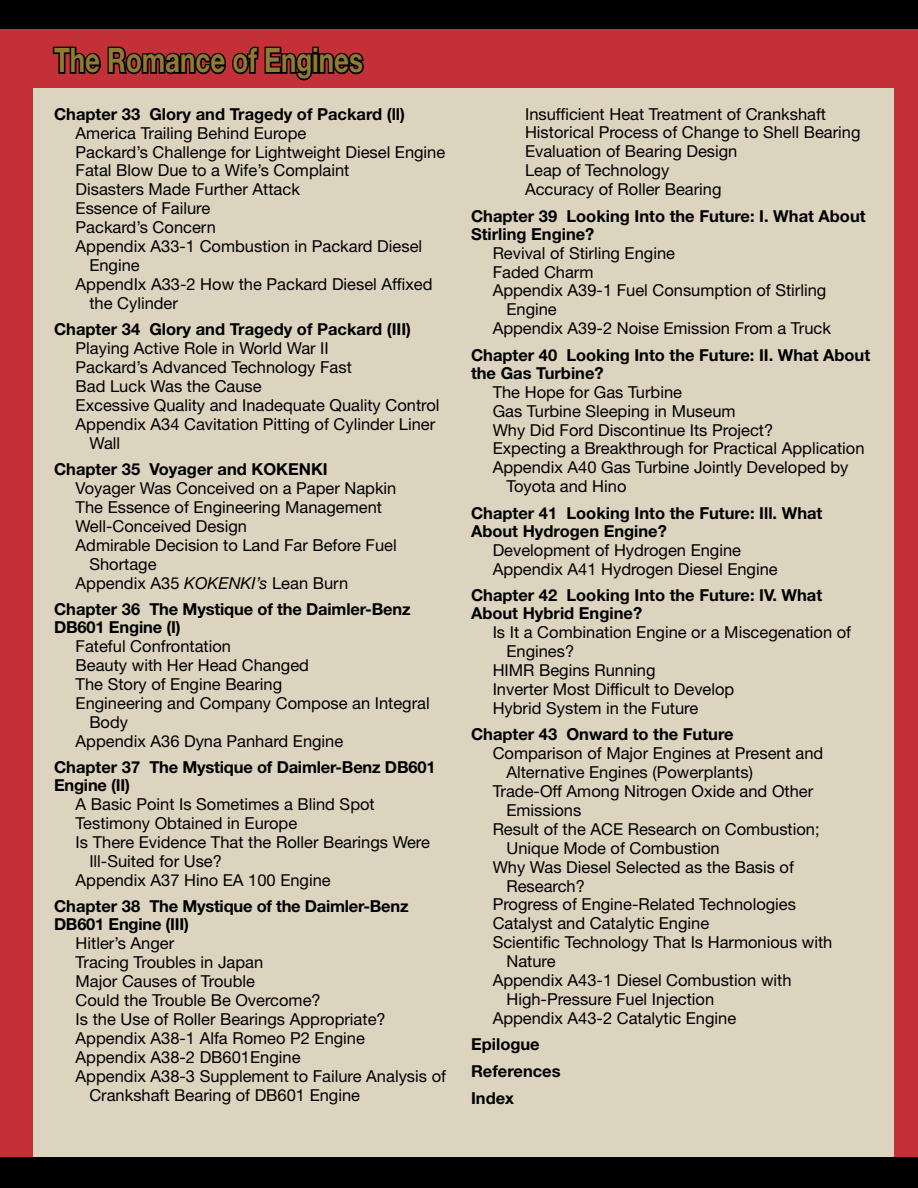
<style>
.page{position:relative;width:918px;height:1188px;background:#fff}
.page>*{position:absolute;margin:0;border:0;box-sizing:border-box;transform-origin:0 0}
.t1{font:700 33.75px "Helvetica Neue LT Std";color:#917b33;scale:.77 1}
.t2{font:16.5px/18.9px "Helvetica Neue LT Std";color:#000}
.t3{font:700 16.5px/18px "Helvetica Neue LT Std";color:#000}
.s1{font-style:italic}
</style>
<div class="page">
<div style="left:0;top:0;width:918px;height:1186px;background:#c33038"></div>
<div style="left:33px;top:88px;width:860px;height:1078px;background:#dcd4bf"></div>
<div style="left:0;top:0;width:918px;height:28px;background:#000"></div>
<div style="left:0;top:1158px;width:918px;height:30px;background:#000"></div>
<svg style="left:52px;top:46px;width:312px;height:35px"></svg>
<h1 class="t1" style="left:54px;top:39px;width:403px">The Romance of Engines</h1>
<p class="t3" style="left:54px;top:105px;width:353px">Chapter 33 Glory and Tragedy of Packard (ll)</p>
<p class="t2" style="left:76px;top:123px;width:232px">America Trailing Behind Europe</p>
<p class="t2" style="left:76px;top:142px;width:371px">Packard’s Challenge for Lightweight Diesel Engine</p>
<p class="t2" style="left:76px;top:161px;width:275px">Fatal Blow Due to a Wife’s Complaint</p>
<p class="t2" style="left:76px;top:180px;width:226px">Disasters Made Further Attack</p>
<p class="t2" style="left:76px;top:199px;width:136px">Essence of Failure</p>
<p class="t2" style="left:76px;top:218px;width:142px">Packard’s Concern</p>
<p class="t2" style="left:76px;top:236px;width:348px">Appendix A33-1 Combustion in Packard Diesel</p>
<p class="t2" style="left:89px;top:255px;width:52px">Engine</p>
<p class="t2" style="left:76px;top:274px;width:358px">AppendIx A33-2 How the Packard Diesel Affixed</p>
<p class="t2" style="left:89px;top:293px;width:90px">the Cylinder</p>
<p class="t3" style="left:54px;top:320px;width:359px">Chapter 34 Glory and Tragedy of Packard (III)</p>
<p class="t2" style="left:76px;top:339px;width:255px">Playing Active Role in World War II</p>
<p class="t2" style="left:76px;top:358px;width:278px">Packard’s Advanced Technology Fast</p>
<p class="t2" style="left:76px;top:376px;width:188px">Bad Luck Was the Cause</p>
<p class="t2" style="left:76px;top:395px;width:365px">Excessive Quality and Inadequate Quality Control</p>
<p class="t2" style="left:76px;top:414px;width:361px">Appendix A34 Cavitation Pitting of Cylinder Liner</p>
<p class="t2" style="left:89px;top:433px;width:32px">Wall</p>
<p class="t3" style="left:54px;top:460px;width:275px">Chapter 35 Voyager and KOKENKI</p>
<p class="t2" style="left:76px;top:479px;width:322px">Voyager Was Conceived on a Paper Napkin</p>
<p class="t2" style="left:76px;top:498px;width:308px">The Essence of Engineering Management</p>
<p class="t2" style="left:76px;top:516px;width:173px">Well-Conceived Design</p>
<p class="t2" style="left:76px;top:535px;width:323px">Admirable Decision to Land Far Before Fuel</p>
<p class="t2" style="left:89px;top:554px;width:69px">Shortage</p>
<p class="t2" style="left:76px;top:573px;width:274px">Appendix A35 <span class="s1">KOKENKI’s</span> Lean Burn</p>
<p class="t3" style="left:54px;top:600px;width:358px">Chapter 36 The Mystique of the Daimler-Benz<br>DB601 Engine (I)</p>
<p class="t2" style="left:76px;top:637px;width:157px">Fateful Confrontation</p>
<p class="t2" style="left:76px;top:656px;width:235px">Beauty with Her Head Changed</p>
<p class="t2" style="left:76px;top:674px;width:208px">The Story of Engine Bearing</p>
<p class="t2" style="left:76px;top:693px;width:356px">Engineering and Company Compose an Integral</p>
<p class="t2" style="left:89px;top:712px;width:40px">Body</p>
<p class="t2" style="left:76px;top:731px;width:269px">Appendix A36 Dyna Panhard Engine</p>
<p class="t3" style="left:54px;top:758px;width:383px">Chapter 37 The Mystique of Daimler-Benz DB601<br>Engine (II)</p>
<p class="t2" style="left:76px;top:795px;width:301px">A Basic Point Is Sometimes a Blind Spot</p>
<p class="t2" style="left:76px;top:814px;width:223px">Testimony Obtained in Europe</p>
<p class="t2" style="left:76px;top:833px;width:356px">Is There Evidence That the Roller Bearings Were</p>
<p class="t2" style="left:89px;top:851px;width:134px">Ill-Suited for Use?</p>
<p class="t2" style="left:76px;top:870px;width:257px">Appendix A37 Hino EA 100 Engine</p>
<p class="t3" style="left:54px;top:897px;width:356px">Chapter 38 The Mystique of the Daimler-Benz<br>DB601 Engine (III)</p>
<p class="t2" style="left:76px;top:934px;width:100px">Hitler’s Anger</p>
<p class="t2" style="left:76px;top:953px;width:189px">Tracing Troubles in Japan</p>
<p class="t2" style="left:76px;top:972px;width:181px">Major Causes of Trouble</p>
<p class="t2" style="left:76px;top:991px;width:247px">Could the Trouble Be Overcome?</p>
<p class="t2" style="left:76px;top:1009px;width:312px">Is the Use of Roller Bearings Appropriate?</p>
<p class="t2" style="left:76px;top:1028px;width:291px">Appendix A38-1 Alfa Romeo P2 Engine</p>
<p class="t2" style="left:76px;top:1047px;width:226px">Appendix A38-2 DB601Engine</p>
<p class="t2" style="left:76px;top:1066px;width:372px">Appendix A38-3 Supplement to Failure Analysis of</p>
<p class="t2" style="left:89px;top:1085px;width:272px">Crankshaft Bearing of DB601 Engine</p>
<p class="t2" style="left:525px;top:104px;width:337px">Insufficient Heat Treatment of Crankshaft Historical Process of Change to Shell Bearing Evaluation of Bearing Design<br>Leap of Technology<br>Accuracy of Roller Bearing</p>
<p class="t3" style="left:471px;top:206px;width:396px">Chapter 39 Looking Into the Future: I. What About<br>Stirling Engine?</p>
<p class="t2" style="left:493px;top:243px;width:184px">Revival of Stirling Engine</p>
<p class="t2" style="left:493px;top:262px;width:102px">Faded Charm</p>
<p class="t2" style="left:493px;top:281px;width:335px">Appendix A39-1 Fuel Consumption of Stirling</p>
<p class="t2" style="left:506px;top:300px;width:52px">Engine</p>
<p class="t2" style="left:493px;top:319px;width:340px">Appendix A39-2 Noise Emission From a Truck</p>
<p class="t3" style="left:471px;top:346px;width:401px">Chapter 40 Looking Into the Future: II. What About the Gas Turbine?</p>
<p class="t2" style="left:493px;top:382px;width:191px">The Hope for Gas Turbine</p>
<p class="t2" style="left:493px;top:401px;width:244px">Gas Turbine Sleeping in Museum</p>
<p class="t2" style="left:493px;top:420px;width:282px">Why Did Ford Discontinue Its Project?</p>
<p class="t2" style="left:493px;top:439px;width:373px">Expecting a Breakthrough for Practical Application</p>
<p class="t2" style="left:493px;top:458px;width:357px">Appendix A40 Gas Turbine Jointly Developed by</p>
<p class="t2" style="left:506px;top:477px;width:122px">Toyota and Hino</p>
<p class="t3" style="left:471px;top:504px;width:353px">Chapter 41 Looking Into the Future: Ill. What<br>About Hydrogen Engine?</p>
<p class="t2" style="left:493px;top:540px;width:287px">Development of Hydrogen Engine<br>Appendix A41 Hydrogen Diesel Engine</p>
<p class="t3" style="left:471px;top:586px;width:353px">Chapter 42 Looking Into the Future: IV. What<br>About Hybrid Engine?</p>
<p class="t2" style="left:493px;top:623px;width:360px">Is It a Combination Engine or a Miscegenation of</p>
<p class="t2" style="left:506px;top:642px;width:69px">Engines?</p>
<p class="t2" style="left:493px;top:660px;width:164px">HIMR Begins Running</p>
<p class="t2" style="left:493px;top:679px;width:243px">Inverter Most Difficult to Develop</p>
<p class="t2" style="left:493px;top:698px;width:207px">Hybrid System in the Future</p>
<p class="t3" style="left:471px;top:725px;width:264px">Chapter 43 Onward to the Future</p>
<p class="t2" style="left:493px;top:744px;width:332px">Comparison of Major Engines at Present and</p>
<p class="t2" style="left:506px;top:763px;width:248px">Alternative Engines (Powerplants)</p>
<p class="t2" style="left:493px;top:782px;width:322px">Trade-Off Among Nitrogen Oxide and Other</p>
<p class="t2" style="left:506px;top:800px;width:76px">Emissions</p>
<p class="t2" style="left:493px;top:819px;width:329px">Result of the ACE Research on Combustion;</p>
<p class="t2" style="left:506px;top:838px;width:215px">Unique Mode of Combustion</p>
<p class="t2" style="left:493px;top:857px;width:303px">Why Was Diesel Selected as the Basis of</p>
<p class="t2" style="left:506px;top:876px;width:80px">Research?</p>
<p class="t2" style="left:493px;top:895px;width:305px">Progress of Engine-Related Technologies</p>
<p class="t2" style="left:493px;top:914px;width:218px">Catalyst and Catalytic Engine</p>
<p class="t2" style="left:493px;top:933px;width:341px">Scientific Technology That Is Harmonious with</p>
<p class="t2" style="left:506px;top:952px;width:51px">Nature</p>
<p class="t2" style="left:493px;top:970px;width:300px">Appendix A43-1 Diesel Combustion with</p>
<p class="t2" style="left:506px;top:989px;width:209px">High-Pressure Fuel Injection</p>
<p class="t2" style="left:493px;top:1008px;width:245px">Appendix A43-2 Catalytic Engine</p>
<p class="t3" style="left:471px;top:1031px;width:91px;line-height:26.7px">Epilogue<br>References<br>Index</p>
</div>
